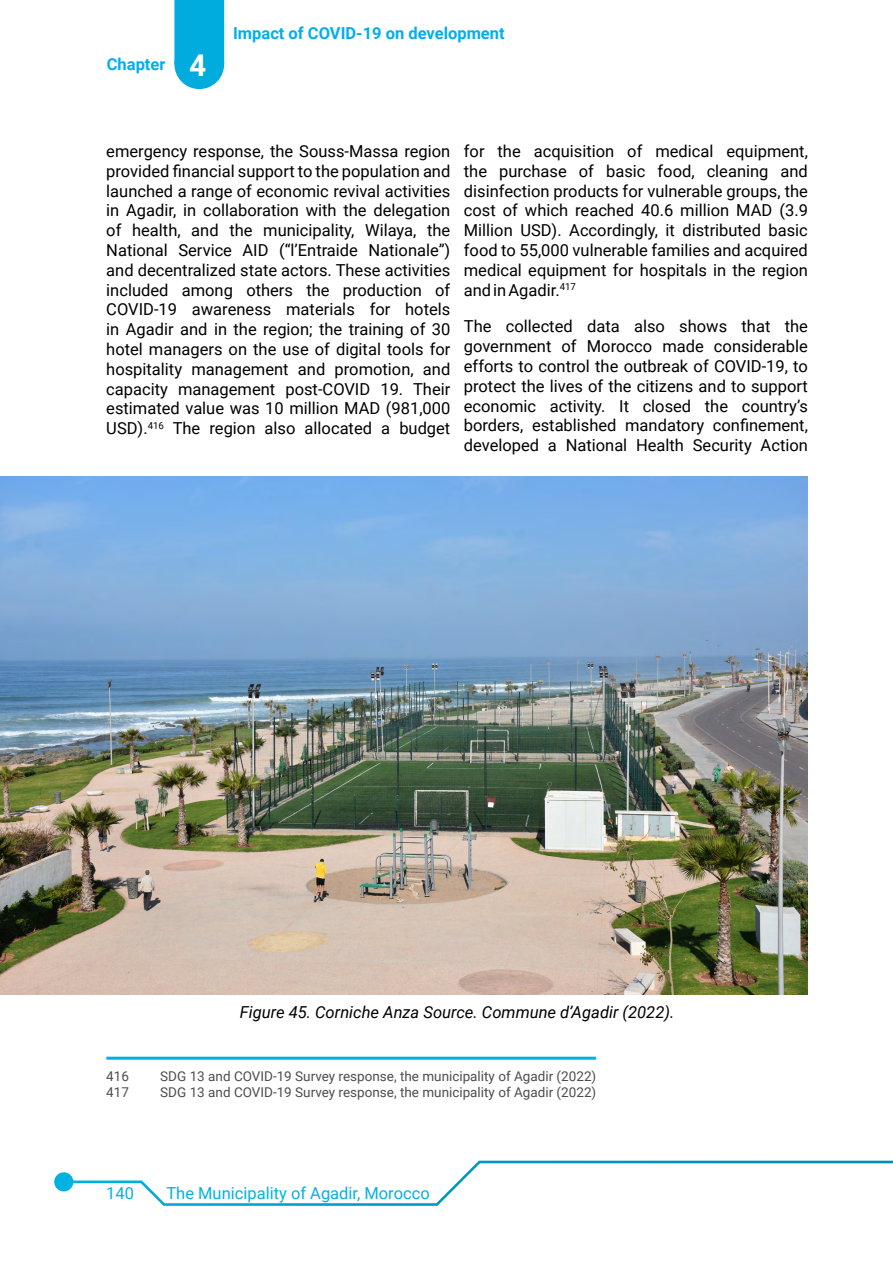
<style>
.page{position:relative;width:893px;height:1263px;background:#fff}
.page>*{position:absolute;margin:0;border:0;box-sizing:border-box;transform-origin:0 0}
.t1{font:16.5px/19.8px "Roboto";color:#000;text-align:justify}
.t2{font:italic 16.5px "Roboto";color:#000}
.t3{font:700 16.5px "Roboto";color:#00aeef}
.t4{font:16.5px "Roboto";color:#00b2e2}
.t5{font:13.5px "Roboto";color:#4d4d4f}
.s1{font-size:30px;color:#fff}
</style>
<div class="page">
<div style="left:175px;top:40px;width:48px;height:48px;background:#00abde;border-radius:50%"></div>
<div style="left:174px;top:39px;width:50px;height:50px;border:2px solid #00abde;border-radius:50%"></div>
<div style="left:174px;top:0;width:50px;height:64px;background:#00abde"></div>
<svg style="left:67px;top:1160px;width:826px;height:46px"></svg>
<div style="left:54px;top:1172px;width:19px;height:19px;background:#00b2e2;border-radius:50%"></div>
<hr style="left:106px;top:1057px;width:490px;height:3px;background:#00b2e2">
<img style="left:0;top:476px;width:808px;height:519px">
<p class="t3" style="left:107px;top:53px;width:101px">Chapter <span class="s1">4</span></p>
<p class="t3" style="left:233px;top:22px;width:273px">Impact of COVID-19 on development</p>
<p class="t1" style="left:106px;top:141px;width:346px">emergency response, the Souss-Massa region provided financial support to the population and launched a range of economic revival activities in Agadir, in collaboration with the delegation of health, and the municipality, Wilaya, the National Service AID (“l’Entraide Nationale”) and decentralized state actors. These activities included among others the production of COVID-19 awareness materials for hotels in Agadir and in the region; the training of 30 hotel managers on the use of digital tools for hospitality management and promotion, and capacity management post-COVID 19. Their estimated value was 10 million MAD (981,000<br>USD).<sup>416</sup> The region also allocated a budget</p>
<p class="t1" style="left:464px;top:141px;width:346px">for the acquisition of medical equipment, the purchase of basic food, cleaning and disinfection products for vulnerable groups, the cost of which reached 40.6 million MAD (3.9<br>Million USD). Accordingly, it distributed basic food to 55,000 vulnerable families and acquired medical equipment for hospitals in the region and in Agadir.<sup>417</sup></p>
<p class="t1" style="left:464px;top:316px;width:346px">The collected data also shows that the government of Morocco made considerable efforts to control the outbreak of COVID-19, to protect the lives of the citizens and to support economic activity. It closed the country’s borders, established mandatory confinement, developed a National Health Security Action</p>
<p class="t2" style="left:240px;top:1001px;width:436px">Figure 45. Corniche Anza Source. Commune d’Agadir (2022).</p>
<p class="t5" style="left:106px;top:1067px;width:24px">416</p>
<p class="t5" style="left:160px;top:1067px;width:437px">SDG 13 and COVID-19 Survey response, the municipality of Agadir (2022)</p>
<p class="t5" style="left:106px;top:1083px;width:24px">417</p>
<p class="t5" style="left:160px;top:1083px;width:437px">SDG 13 and COVID-19 Survey response, the municipality of Agadir (2022)</p>
<p class="t4" style="left:106px;top:1181px;width:29px">140</p>
<p class="t4" style="left:166px;top:1181px;width:265px">The Municipality of Agadir, Morocco</p>
</div>
